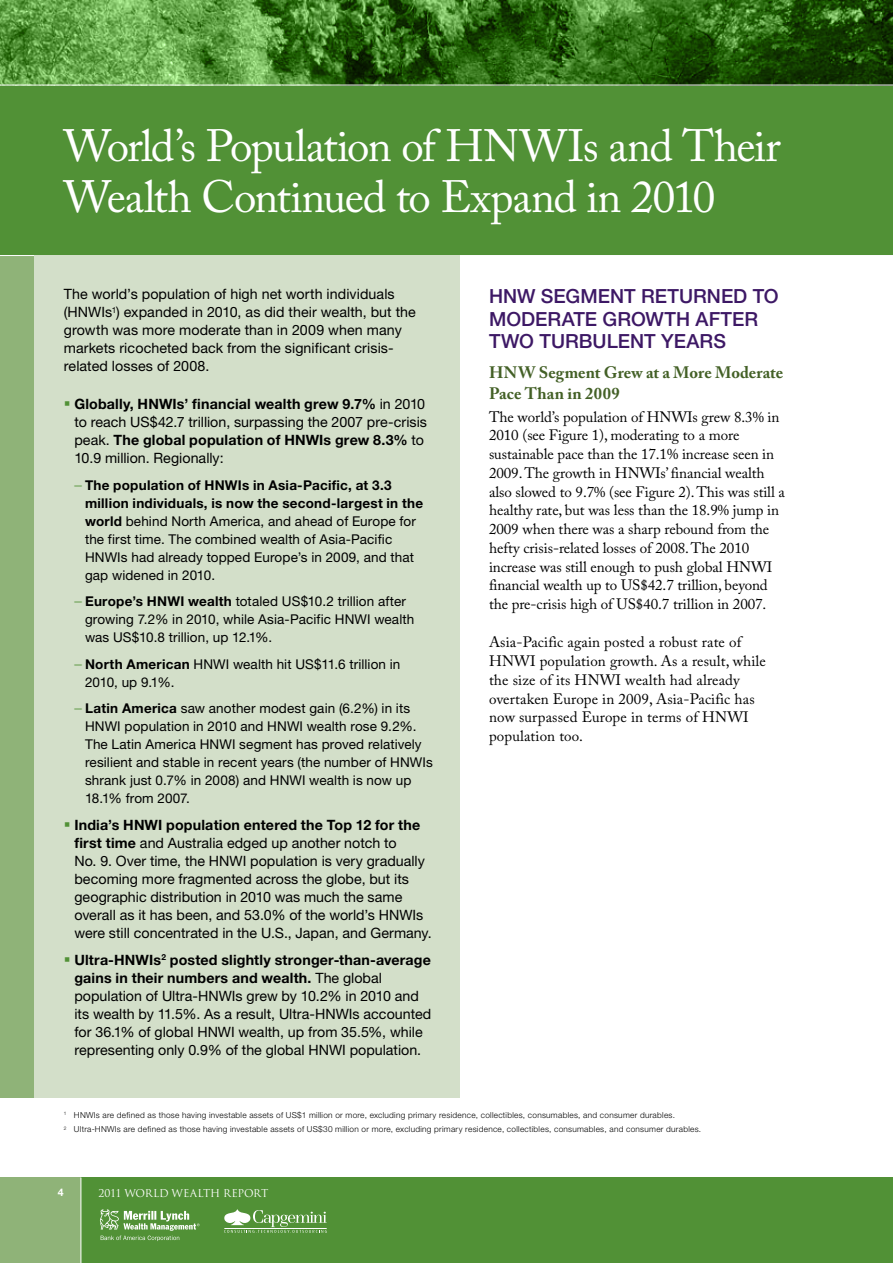
<style>
.page{position:relative;width:893px;height:1263px;background:#fff}
.page>*{position:absolute;margin:0;border:0;box-sizing:border-box;transform-origin:0 0}
.t1{font:45px/51px "Adobe Caslon Pro";letter-spacing:-.035em;color:#fff}
.t2{font:500 19.5px/22.5px "Helvetica Neue LT Std";color:#3d1865}
.t3{font:700 16.5px/21px "Adobe Caslon Pro";letter-spacing:.005em;color:#436026}
.t4{font:15px/18.8px "Adobe Caslon Pro";letter-spacing:-.005em;color:#000}
.t5{font:14.25px/18px "Helvetica Neue LT Std";color:#000}
.t6{font:13.5px/18px "Helvetica Neue LT Std";letter-spacing:.01em;color:#000}
.t7{font:10.5px "Trajan Pro";letter-spacing:-.015em;color:#fff}
.t8{font:700 10.5px "Helvetica Neue LT Std";color:#fff}
.t9{font:300 8.25px/14.7px "Helvetica Neue LT Std";letter-spacing:.035em;color:#000}
.s1{font-weight:700}
.s2{font-family:"Adobe Caslon Pro";font-size:15px;color:#519136}
</style>
<div class="page">
<div style="left:0;top:255px;width:34px;height:842px;background:#8fb378"></div>
<div style="left:0;top:0;width:893px;height:255px;background:#519136"></div>
<img style="left:0;top:0;width:893px;height:85px">
<div style="left:0;top:1177px;width:893px;height:86px;background:#519136"></div>
<div style="left:0;top:1177px;width:81px;height:86px;background:#8fb378"></div>
<hr style="left:81px;top:1177px;width:1px;height:86px;background:#fff">
<svg style="left:224px;top:1209px;width:103px;height:24px"></svg>
<hr style="left:0;top:255px;width:893px;height:1px;background:#fff">
<hr style="left:0;top:85px;width:893px;height:1px;background:#fff">
<svg style="left:100px;top:1209px;width:100px;height:32px"></svg>
<div style="left:35px;top:255px;width:425px;height:842px;background:#d3dfc9"></div>
<h1 class="t1" style="left:64px;top:120px;width:719px">World’s Population of HNWIs and Their<br>Wealth Continued to Expand in 2010</h1>
<p class="t5" style="left:64px;top:285px;width:354px">The world’s population of high net worth individuals (HNWIs<sup>1</sup>) expanded in 2010, as did their wealth, but the growth was more moderate than in 2009 when many markets ricocheted back from the significant crisis&shy;related losses of 2008.</p>
<p class="t5" style="left:74px;top:395px;width:354px"><span class="s1">Globally, HNWIs’ financial wealth grew 9.7%</span> in 2010 to reach US$42.7 trillion, surpassing the 2007 pre-crisis peak. <span class="s1">The global population of HNWIs grew 8.3%</span> to 10.9 million. Regionally:</p>
<p class="t6" style="left:85px;top:476px;width:340px;text-indent:-11px"><span class="s2">–</span> <span class="s1">The population of HNWIs in Asia-Pacific, at 3.3 million individuals, is now the second-largest in the world</span> behind North America, and ahead of Europe for the first time. The combined wealth of Asia-Pacific HNWIs had already topped Europe’s in 2009, and that gap widened in 2010.</p>
<p class="t6" style="left:85px;top:592px;width:331px;text-indent:-11px"><span class="s2">–</span> <span class="s1">Europe’s HNWI wealth</span> totaled US$10.2 trillion after growing 7.2% in 2010, while Asia-Pacific HNWI wealth was US$10.8 trillion, up 12.1%.</p>
<p class="t6" style="left:85px;top:655px;width:317px;text-indent:-11px"><span class="s2">–</span> <span class="s1">North American</span> HNWI wealth hit US$11.6 trillion in<br>2010, up 9.1%.</p>
<p class="t6" style="left:85px;top:699px;width:349px;text-indent:-11px"><span class="s2">–</span> <span class="s1">Latin America</span> saw another modest gain (6.2%) in its HNWI population in 2010 and HNWI wealth rose 9.2%.<br>The Latin America HNWI segment has proved relatively resilient and stable in recent years (the number of HNWIs shrank just 0.7% in 2008) and HNWI wealth is now up 18.1% from 2007.</p>
<p class="t5" style="left:74px;top:816px;width:359px"><span class="s1">India’s HNWI population entered the Top 12 for the first time</span> and Australia edged up another notch to<br>No. 9. Over time, the HNWI population is very gradually becoming more fragmented across the globe, but its geographic distribution in 2010 was much the same overall as it has been, and 53.0% of the world’s HNWIs were still concentrated in the U.S., Japan, and Germany.</p>
<p class="t5" style="left:74px;top:951px;width:358px"><span class="s1">Ultra-HNWIs</span><sup>2</sup> <span class="s1">posted slightly stronger-than-average gains in their numbers and wealth.</span> The global population of Ultra-HNWIs grew by 10.2% in 2010 and its wealth by 11.5%. As a result, Ultra-HNWIs accounted for 36.1% of global HNWI wealth, up from 35.5%, while representing only 0.9% of the global HNWI population.</p>
<h2 class="t2" style="left:489px;top:285px;width:291px">HNW SEGMENT RETURNED TO<br>MODERATE GROWTH AFTER<br>TWO TURBULENT YEARS</h2>
<p class="t3" style="left:489px;top:361px;width:296px">HNW Segment Grew at a More Moderate<br>Pace Than in 2009</p>
<p class="t4" style="left:489px;top:407px;width:298px">The world’s population of HNWIs grew 8.3% in 2010 (see Figure 1), moderating to a more sustainable pace than the 17.1% increase seen in 2009. The growth in HNWIs’ financial wealth also slowed to 9.7% (see Figure 2). This was still a healthy rate, but was less than the 18.9% jump in 2009 when there was a sharp rebound from the hefty crisis-related losses of 2008. The 2010 increase was still enough to push global HNWI financial wealth up to US$42.7 trillion, beyond the pre-crisis high of US$40.7 trillion in 2007.</p>
<p class="t4" style="left:489px;top:633px;width:278px">Asia-Pacific again posted a robust rate of HNWI population growth. As a result, while the size of its HNWI wealth had already overtaken Europe in 2009, Asia-Pacific has now surpassed Europe in terms of HNWI population too.</p>
<p class="t9" style="left:64px;top:1107px;width:639px"><sup>1</sup> HNWIs are defined as those having investable assets of US$1 million or more, excluding primary residence, collectibles, consumables, and consumer durables.<br><sup>2</sup> Ultra-HNWIs are defined as those having investable assets of US$30 million or more, excluding primary residence, collectibles, consumables, and consumer durables.</p>
<p class="t8" style="left:58px;top:1186px;width:7px">4</p>
<p class="t7" style="left:98px;top:1186px;width:163px">2011 WORLD WEALTH REPORT</p>
</div>
